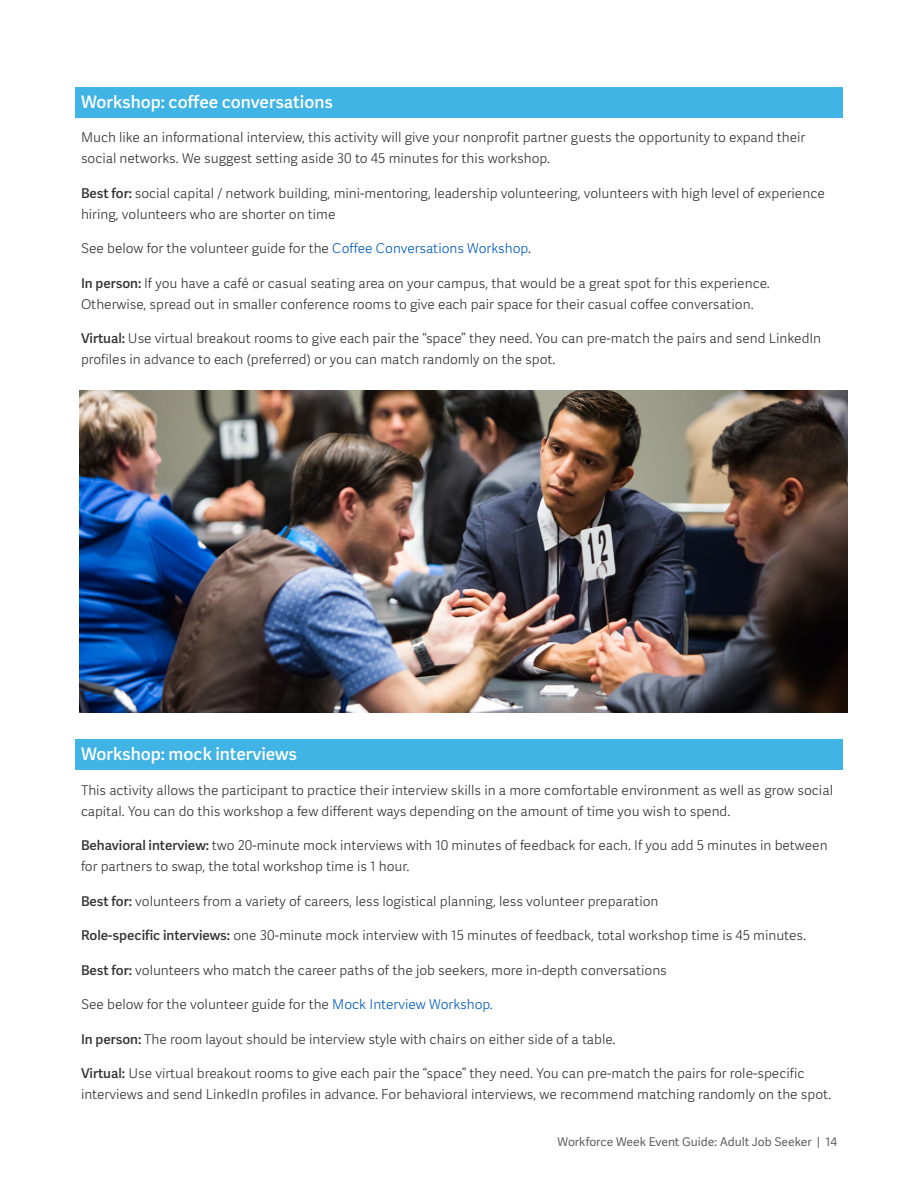
<style>
.page{position:relative;width:918px;height:1188px;background:#fff}
.page>*{position:absolute;margin:0;border:0;box-sizing:border-box;transform-origin:0 0}
.t1{font:500 17.25px "Workday Adelle Sans";color:#fff}
.t2{font:300 13.5px/21px "Workday Adelle Sans";color:#333}
.t3{font:12px "Workday Adelle Sans";color:#616161}
.s1{font-weight:500}
.s2{color:#005cb9}
</style>
<div class="page">
<div style="left:75px;top:87px;width:768px;height:31px;background:#40b4e5"></div>
<div style="left:75px;top:740px;width:768px;height:30px;background:#40b4e5"></div>
<img style="left:80px;top:390px;width:768px;height:322px">
<p class="t1" style="left:81px;top:91px;width:253px">Workshop: coffee conversations</p>
<p class="t2" style="left:81px;top:127px;width:726px">Much like an informational interview, this activity will give your nonprofit partner guests the opportunity to expand their social networks. We suggest setting aside 30 to 45 minutes for this workshop.</p>
<p class="t2" style="left:81px;top:183px;width:745px"><span class="s1">Best for:</span> social capital / network building, mini-mentoring, leadership volunteering, volunteers with high level of experience hiring, volunteers who are shorter on time</p>
<p class="t2" style="left:81px;top:238px;width:452px">See below for the volunteer guide for the <span class="s2">Coffee Conversations Workshop</span>.</p>
<p class="t2" style="left:81px;top:273px;width:690px"><span class="s1">In person:</span> If you have a café or casual seating area on your campus, that would be a great spot for this experience.<br>Otherwise, spread out in smaller conference rooms to give each pair space for their casual coffee conversation.</p>
<p class="t2" style="left:81px;top:328px;width:742px"><span class="s1">Virtual:</span> Use virtual breakout rooms to give each pair the “space” they need. You can pre-match the pairs and send LinkedIn profiles in advance to each (preferred) or you can match randomly on the spot.</p>
<p class="t1" style="left:81px;top:744px;width:218px">Workshop: mock interviews</p>
<p class="t2" style="left:81px;top:780px;width:754px">This activity allows the participant to practice their interview skills in a more comfortable environment as well as grow social capital. You can do this workshop a few different ways depending on the amount of time you wish to spend.</p>
<p class="t2" style="left:81px;top:835px;width:748px"><span class="s1">Behavioral interview:</span> two 20-minute mock interviews with 10 minutes of feedback for each. If you add 5 minutes in between for partners to swap, the total workshop time is 1 hour.</p>
<p class="t2" style="left:81px;top:891px;width:579px"><span class="s1">Best for:</span> volunteers from a variety of careers, less logistical planning, less volunteer preparation</p>
<p class="t2" style="left:81px;top:925px;width:727px"><span class="s1">Role-specific interviews:</span> one 30-minute mock interview with 15 minutes of feedback, total workshop time is 45 minutes.</p>
<p class="t2" style="left:81px;top:960px;width:587px"><span class="s1">Best for:</span> volunteers who match the career paths of the job seekers, more in-depth conversations</p>
<p class="t2" style="left:81px;top:994px;width:413px">See below for the volunteer guide for the <span class="s2">Mock Interview Workshop.</span></p>
<p class="t2" style="left:81px;top:1029px;width:536px"><span class="s1">In person:</span> The room layout should be interview style with chairs on either side of a table.</p>
<p class="t2" style="left:81px;top:1063px;width:752px"><span class="s1">Virtual:</span> Use virtual breakout rooms to give each pair the “space” they need. You can pre-match the pairs for role-specific interviews and send LinkedIn profiles in advance. For behavioral interviews, we recommend matching randomly on the spot.</p>
<p class="t3" style="left:558px;top:1135px;width:281px">Workforce Week Event Guide: Adult Job Seeker | 14</p>
</div>
